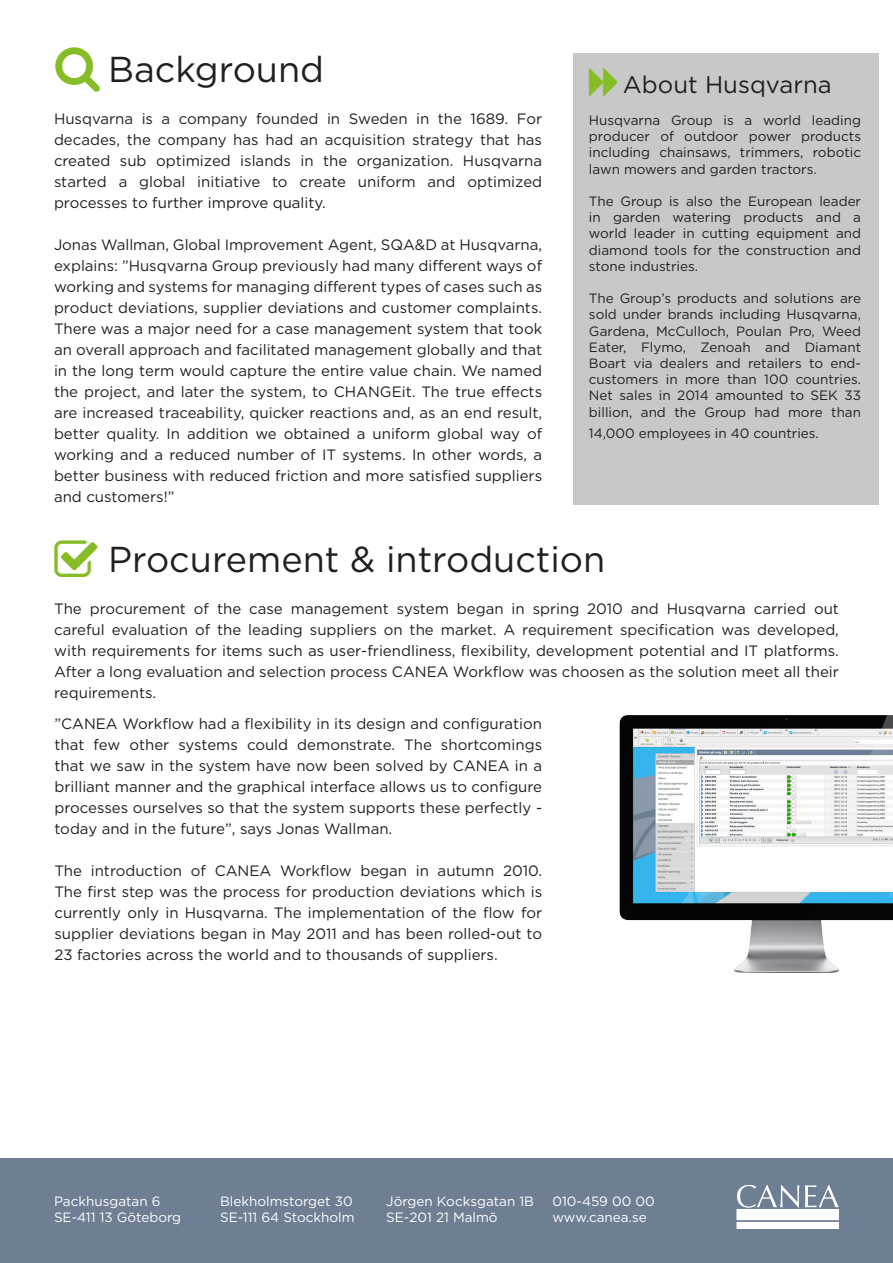
<style>
.page{position:relative;width:893px;height:1263px;background:#fff}
.page>*{position:absolute;margin:0;border:0;box-sizing:border-box;transform-origin:0 0}
.t1{font:36px "Gotham";color:#231f20}
.t2{font:24px "Gotham";color:#231f20}
.t3{font:15px/21px "Gotham";color:#231f20;text-align:justify}
.t4{font:13.5px/16.2px "Gotham";color:#231f20;text-align:justify}
.t5{font:13.5px/16.2px "Gotham";color:#fff}
</style>
<div class="page">
<div style="left:0;top:1158px;width:893px;height:105px;background:#6e7f94"></div>
<svg style="left:737px;top:1184px;width:102px;height:24px"></svg>
<div style="left:737px;top:1209px;width:102px;height:11px;background:#fff"></div>
<div style="left:737px;top:1222px;width:102px;height:6px;background:#fff"></div>
<div style="left:737px;top:1222px;width:102px;height:7px;border:1px solid #fff"></div>
<div style="left:573px;top:53px;width:305px;height:452px;background:#c8c8c8"></div>
<img style="left:619px;top:715px;width:274px;height:258px">
<p class="t1" style="left:108px;top:46px;width:218px">Background</p>
<p class="t3" style="left:54px;top:108px;width:490px">Husqvarna is a company founded in Sweden in the 1689. For decades, the company has had an acquisition strategy that has created sub optimized islands in the organization. Husqvarna started a global initiative to create uniform and optimized processes to further improve quality.</p>
<p class="t3" style="left:54px;top:234px;width:490px">Jonas Wallman, Global Improvement Agent, SQA&amp;D at Husqvarna, explains: ”Husqvarna Group previously had many different ways of working and systems for managing different types of cases such as product deviations, supplier deviations and customer complaints.<br>There was a major need for a case management system that took an overall approach and facilitated management globally and that in the long term would capture the entire value chain. We named the project, and later the system, to CHANGEit. The true effects are increased traceability, quicker reactions and, as an end result, better quality. In addition we obtained a uniform global way of working and a reduced number of IT systems. In other words, a better business with reduced friction and more satisfied suppliers and customers!”</p>
<p class="t2" style="left:623px;top:69px;width:210px">About Husqvarna</p>
<p class="t4" style="left:589px;top:112px;width:274px">Husqvarna Group is a world leading producer of outdoor power products including chainsaws, trimmers, robotic lawn mowers and garden tractors.</p>
<p class="t4" style="left:589px;top:193px;width:274px">The Group is also the European leader in garden watering products and a world leader in cutting equipment and diamond tools for the construction and stone industries.</p>
<p class="t4" style="left:589px;top:290px;width:274px">The Group’s products and solutions are sold under brands including Husqvarna, Gardena, McCulloch, Poulan Pro, Weed Eater, Flymo, Zenoah and Diamant Boart via dealers and retailers to end&shy;customers in more than 100 countries.<br>Net sales in 2014 amounted to SEK 33 billion, and the Group had more than</p>
<p class="t4" style="left:589px;top:424px;width:231px">14,000 employees in 40 countries.</p>
<p class="t1" style="left:108px;top:536px;width:499px">Procurement &amp; introduction</p>
<p class="t3" style="left:54px;top:597px;width:786px">The procurement of the case management system began in spring 2010 and Husqvarna carried out careful evaluation of the leading suppliers on the market. A requirement specification was developed, with requirements for items such as user-friendliness, flexibility, development potential and IT platforms.<br>After a long evaluation and selection process CANEA Workflow was choosen as the solution meet all their requirements.</p>
<p class="t3" style="left:54px;top:713px;width:489px">”CANEA Workflow had a flexibility in its design and configuration that few other systems could demonstrate. The shortcomings that we saw in the system have now been solved by CANEA in a brilliant manner and the graphical interface allows us to configure processes ourselves so that the system supports these perfectly - today and in the future”, says Jonas Wallman.</p>
<p class="t3" style="left:54px;top:860px;width:489px">The introduction of CANEA Workflow began in autumn 2010.<br>The first step was the process for production deviations which is currently only in Husqvarna. The implementation of the flow for supplier deviations began in May 2011 and has been rolled-out to 23 factories across the world and to thousands of suppliers.</p>
<p class="t5" style="left:54px;top:1192px;width:129px">Packhusgatan 6<br>SE-411 13 Göteborg</p>
<p class="t5" style="left:220px;top:1192px;width:136px">Blekholmstorget 30<br>SE-111 64 Stockholm</p>
<p class="t5" style="left:386px;top:1192px;width:149px">Jörgen Kocksgatan 1B<br>SE-201 21 Malmö</p>
<p class="t5" style="left:552px;top:1192px;width:104px">010-459 00 00 www.canea.se</p>
</div>
